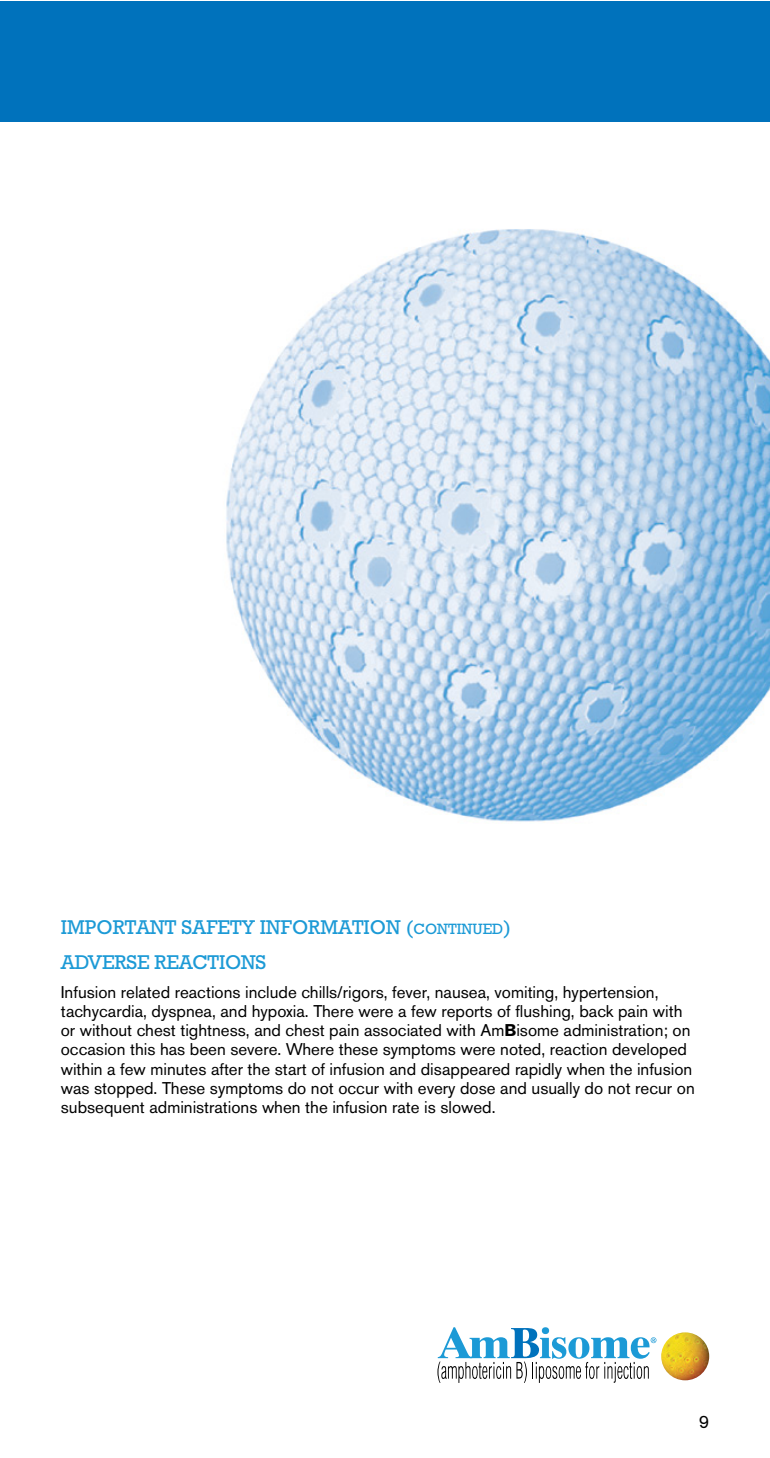
<style>
.page{position:relative;width:770px;height:1458px;background:#fff}
.page>*{position:absolute;margin:0;border:0;box-sizing:border-box;transform-origin:0 0}
.t1{font:20.25px/34.9px "Rockwell Std";color:#1c9ad6}
.t2{font:18px "Akzidenz Grotesk BE";color:#000}
.t3{font:16.88px/19.1px "Akzidenz Grotesk BE";color:#000}
.s1{font-style:inherit}
.s2{font-size:15.3px}
.s3{font-weight:700}
</style>
<div class="page">
<img style="left:661px;top:1332px;width:48px;height:48px;border-radius:24px">
<svg style="left:437px;top:1327px;width:219px;height:56px"></svg>
<img style="left:226px;top:229px;width:543px;height:593px">
<div style="left:0;top:1px;width:769px;height:121px;background:#0072bc"></div>
<p class="t1" style="left:61px;top:909px;width:451px">IMPORTANT SAFETY INFORMATION <span class="s1">(</span><span class="s2">CONTINUED</span><span class="s1">)<br></span>ADVERSE REACTIONS</p>
<p class="t3" style="left:61px;top:983px;width:635px">Infusion related reactions include chills/rigors, fever, nausea, vomiting, hypertension, tachycardia, dyspnea, and hypoxia. There were a few reports of flushing, back pain with or without chest tightness, and chest pain associated with Am<span class="s3">B</span>isome administration; on occasion this has been severe. Where these symptoms were noted, reaction developed within a few minutes after the start of infusion and disappeared rapidly when the infusion was stopped. These symptoms do not occur with every dose and usually do not recur on subsequent administrations when the infusion rate is slowed.</p>
<p class="t2" style="left:698px;top:1411px;width:12px">9</p>
</div>
